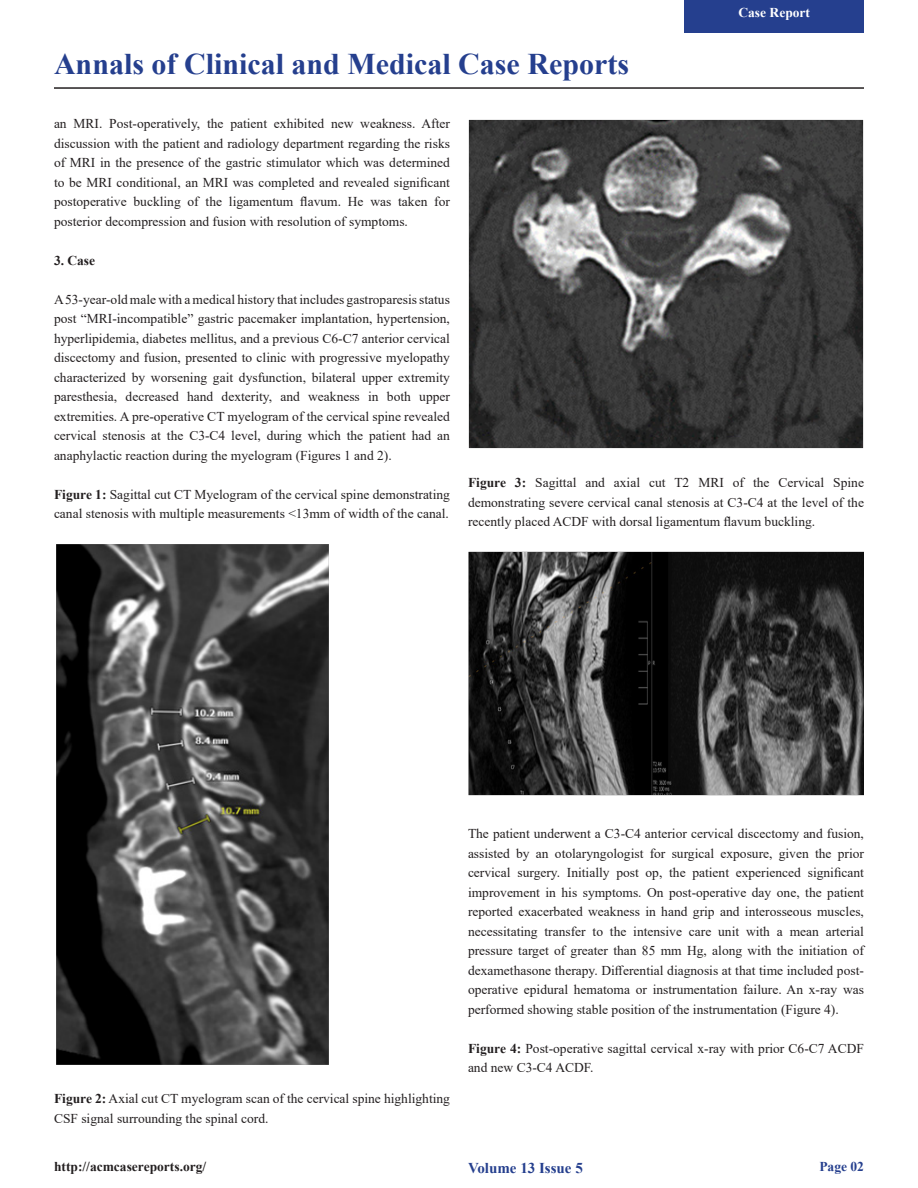
<style>
.page{position:relative;width:918px;height:1188px;background:#fff}
.page>*{position:absolute;margin:0;border:0;box-sizing:border-box;transform-origin:0 0}
.t1{font:700 30px "Times New Roman";color:#253f8e}
.t2{font:700 15px "Times New Roman";color:#253f8e}
.t3{font:13.5px/19.5px "Times New Roman";color:#231f20;text-align:justify}
.t4{font:700 13.5px "Times New Roman";color:#231f20}
.t5{font:700 13.5px "Times New Roman";color:#fff}
.t6{font:700 13.5px "Times New Roman";color:#253f8e}
.s1{font-weight:700}
</style>
<div class="page">
<div style="left:685px;top:0;width:179px;height:33px;background:#253f8e"></div>
<hr style="left:54px;top:87px;width:810px;height:2px;background:#231f20">
<img style="left:56px;top:544px;width:273px;height:521px">
<img style="left:469px;top:120px;width:395px;height:328px">
<img style="left:469px;top:551px;width:395px;height:244px">
<p class="t1" style="left:54px;top:43px;width:577px">Annals of Clinical and Medical Case Reports</p>
<p class="t5" style="left:738px;top:2px;width:73px">Case Report</p>
<p class="t3" style="left:54px;top:114px;width:398px">an MRI. Post-operatively, the patient exhibited new weakness. After discussion with the patient and radiology department regarding the risks of MRI in the presence of the gastric stimulator which was determined to be MRI conditional, an MRI was completed and revealed significant postoperative buckling of the ligamentum flavum. He was taken for posterior decompression and fusion with resolution of symptoms.</p>
<p class="t4" style="left:54px;top:251px;width:43px">3. Case</p>
<p class="t3" style="left:54px;top:289px;width:398px">A 53-year-old male with a medical history that includes gastroparesis status post “MRI-incompatible” gastric pacemaker implantation, hypertension, hyperlipidemia, diabetes mellitus, and a previous C6-C7 anterior cervical discectomy and fusion, presented to clinic with progressive myelopathy characterized by worsening gait dysfunction, bilateral upper extremity paresthesia, decreased hand dexterity, and weakness in both upper extremities. A pre-operative CT myelogram of the cervical spine revealed cervical stenosis at the C3-C4 level, during which the patient had an anaphylactic reaction during the myelogram (Figures 1 and 2).</p>
<p class="t3" style="left:54px;top:484px;width:398px"><span class="s1">Figure 1:</span> Sagittal cut CT Myelogram of the cervical spine demonstrating canal stenosis with multiple measurements &lt;13mm of width of the canal.</p>
<p class="t3" style="left:468px;top:473px;width:398px"><span class="s1">Figure 3:</span> Sagittal and axial cut T2 MRI of the Cervical Spine demonstrating severe cervical canal stenosis at C3-C4 at the level of the recently placed ACDF with dorsal ligamentum flavum buckling.</p>
<p class="t3" style="left:54px;top:1089px;width:398px"><span class="s1">Figure 2:</span> Axial cut CT myelogram scan of the cervical spine highlighting<br>CSF signal surrounding the spinal cord.</p>
<p class="t3" style="left:468px;top:824px;width:398px">The patient underwent a C3-C4 anterior cervical discectomy and fusion, assisted by an otolaryngologist for surgical exposure, given the prior cervical surgery. Initially post op, the patient experienced significant improvement in his symptoms. On post-operative day one, the patient reported exacerbated weakness in hand grip and interosseous muscles, necessitating transfer to the intensive care unit with a mean arterial pressure target of greater than 85 mm Hg, along with the initiation of dexamethasone therapy. Differential diagnosis at that time included post&shy;operative epidural hematoma or instrumentation failure. An x-ray was performed showing stable position of the instrumentation (Figure 4).</p>
<p class="t3" style="left:468px;top:1038px;width:397px"><span class="s1">Figure 4:</span> Post-operative sagittal cervical x-ray with prior C6-C7 ACDF and new C3-C4 ACDF.</p>
<p class="t4" style="left:54px;top:1157px;width:154px">http://acmcasereports.org/</p>
<p class="t6" style="left:819px;top:1157px;width:46px">Page 02</p>
<p class="t2" style="left:468px;top:1157px;width:116px">Volume 13 Issue 5</p>
</div>
